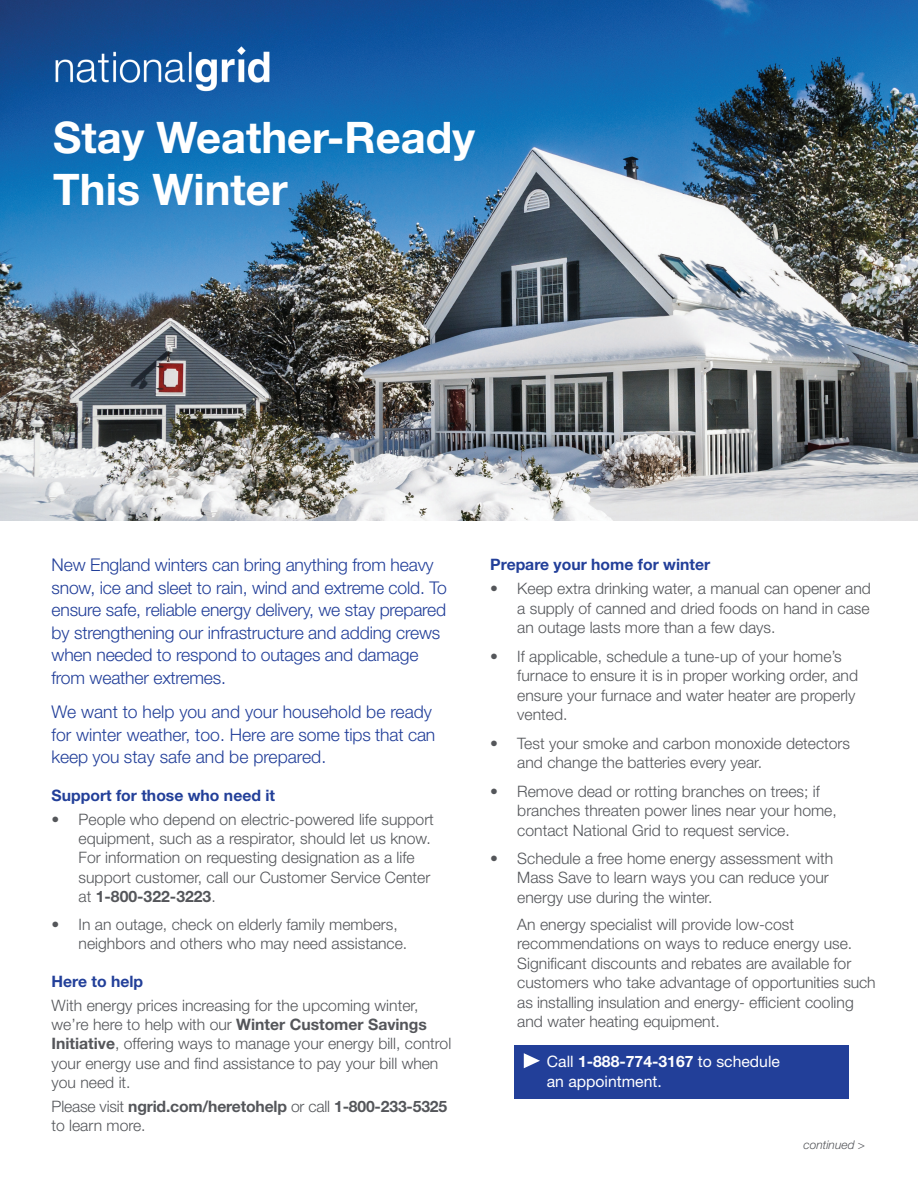
<style>
.page{position:relative;width:918px;height:1188px;background:#fff}
.page>*{position:absolute;margin:0;border:0;box-sizing:border-box;transform-origin:0 0}
.t1{font:700 43.5px/52.2px "Helvetica Neue LT Std";color:#fff}
.t2{font:300 17.55px/22.5px "Helvetica Neue LT Std";letter-spacing:-.01em;color:#223f99}
.t3{font:300 15.75px/19.5px "Helvetica Neue LT Std";color:#54565a}
.t4{font:700 15.75px/19.2px "Helvetica Neue LT Std";letter-spacing:-.01em;color:#54565a}
.t5{font:700 15.75px "Helvetica Neue LT Std";color:#223f99}
.t6{font:15.75px/19.5px "Helvetica Neue LT Std";color:#fff}
.t7{font:italic 300 12px "Helvetica Neue LT Std";color:#54565a}
.s1{font-weight:700}
.s2{font-weight:300}
</style>
<div class="page">
<div style="left:514px;top:1045px;width:335px;height:54px;background:#223f99"></div>
<img style="left:0;top:0;width:918px;height:521px">
<img style="left:22px;top:26px;width:281px;height:90px">
<svg style="left:524px;top:1053px;width:16px;height:15px"></svg>
<h1 class="t1" style="left:53px;top:110px;width:423px">Stay Weather-Ready<br>This Winter</h1>
<p class="t2" style="left:52px;top:554px;width:397px">New England winters can bring anything from heavy snow, ice and sleet to rain, wind and extreme cold. To ensure safe, reliable energy delivery, we stay prepared by strengthening our infrastructure and adding crews when needed to respond to outages and damage from weather extremes.</p>
<p class="t2" style="left:52px;top:701px;width:385px">We want to help you and your household be ready for winter weather, too. Here are some tips that can keep you stay safe and be prepared.</p>
<p class="t5" style="left:52px;top:786px;width:225px">Support for those who need it</p>
<p class="t3" style="left:79px;top:809px;width:357px;text-indent:-27px">• People who depend on electric-powered life support equipment, such as a respirator, should let us know.<br>For information on requesting designation as a life support customer, call our Customer Service Center at <span class="s1">1-800-322-3223</span>.</p>
<p class="t3" style="left:79px;top:915px;width:330px;text-indent:-27px">• In an outage, check on elderly family members, neighbors and others who may need assistance.</p>
<p class="t5" style="left:52px;top:972px;width:93px">Here to help</p>
<p class="t3" style="left:52px;top:995px;width:401px">With energy prices increasing for the upcoming winter, we’re here to help with our <span class="s1">Winter Customer Savings Initiative</span>, offering ways to manage your energy bill, control your energy use and find assistance to pay your bill when you need it.</p>
<p class="t4" style="left:52px;top:1096px;width:397px"><span class="s2">Please visit</span> ngrid.com/heretohelp <span class="s2">or call</span> 1-800-233-5325 <span class="s2">to learn more.</span></p>
<p class="t5" style="left:490px;top:555px;width:221px">Prepare your home for winter</p>
<p class="t3" style="left:517px;top:579px;width:355px;text-align:justify;text-indent:-27px">• Keep extra drinking water, a manual can opener and a supply of canned and dried foods on hand in case an outage lasts more than a few days.</p>
<p class="t3" style="left:517px;top:646px;width:342px;text-indent:-27px">• If applicable, schedule a tune-up of your home’s furnace to ensure it is in proper working order, and ensure your furnace and water heater are properly vented.</p>
<p class="t3" style="left:517px;top:733px;width:334px;text-indent:-27px">• Test your smoke and carbon monoxide detectors and change the batteries every year.</p>
<p class="t3" style="left:517px;top:781px;width:321px;text-indent:-27px">• Remove dead or rotting branches on trees; if branches threaten power lines near your home, contact National Grid to request service.</p>
<p class="t3" style="left:517px;top:849px;width:317px;text-indent:-27px">• Schedule a free home energy assessment with<br>Mass Save to learn ways you can reduce your energy use during the winter.</p>
<p class="t3" style="left:517px;top:914px;width:360px">An energy specialist will provide low-cost recommendations on ways to reduce energy use.<br>Significant discounts and rebates are available for customers who take advantage of opportunities such as installing insulation and energy- efficient cooling and water heating equipment.</p>
<p class="t6" style="left:547px;top:1052px;width:235px">Call <span class="s1">1-888-774-3167</span> to schedule an appointment.</p>
<p class="t7" style="left:804px;top:1138px;width:63px">continued &gt;</p>
</div>
